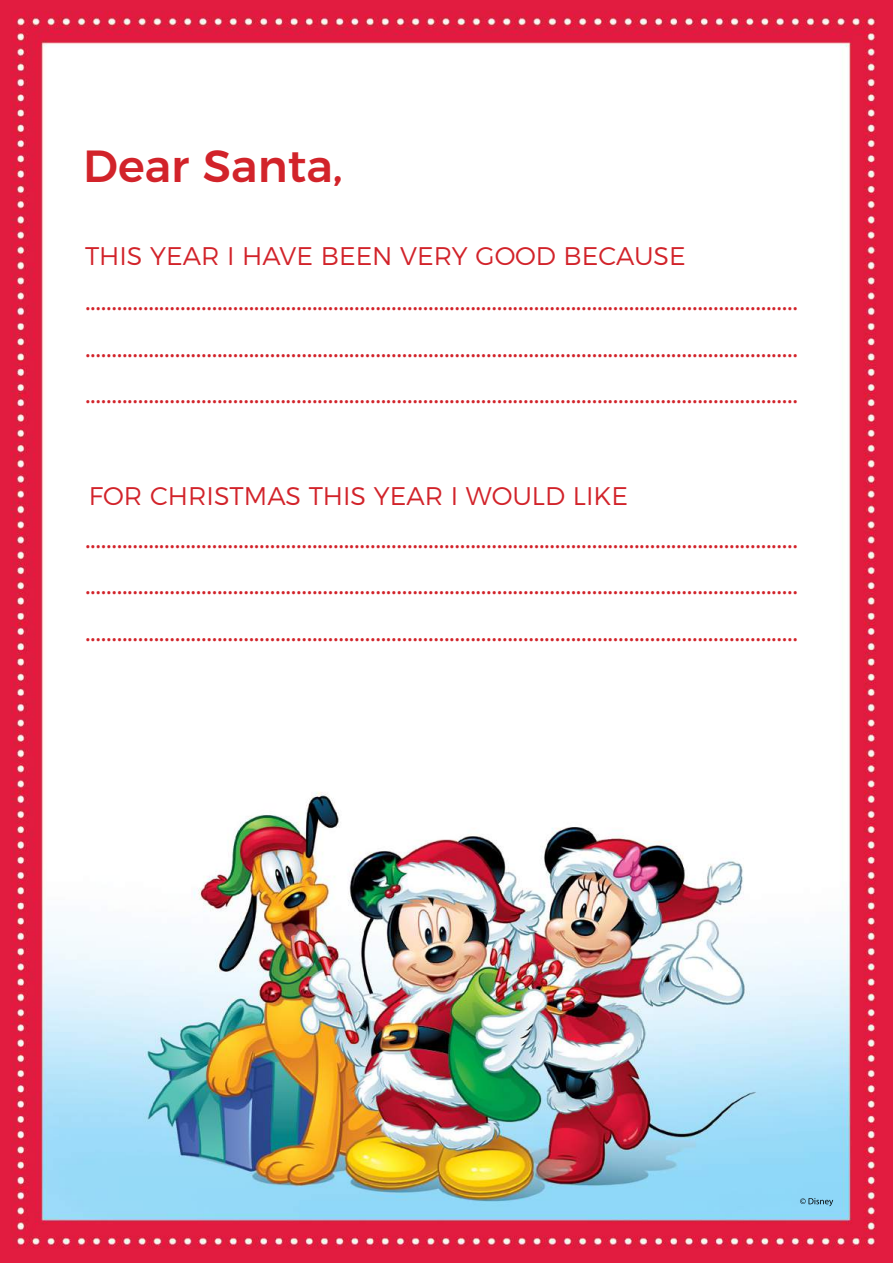
<style>
.page{position:relative;width:893px;height:1263px;background:#fff}
.page>*{position:absolute;margin:0;border:0;box-sizing:border-box;transform-origin:0 0}
.t1{font:500 45px "Montserrat";color:#d2232a}
.t2{font:25.5px/46.5px "Myriad Pro";color:#d2232a;text-align:justify}
.t3{font:300 25.5px "Montserrat";color:#d2232a}
</style>
<div class="page">
<img style="left:0;top:0;width:893px;height:1263px">
<svg style="left:800px;top:1198px;width:33px;height:8px"></svg>
<h1 class="t1" style="left:83px;top:130px;width:261px">Dear Santa,</h1>
<p class="t3" style="left:85px;top:236px;width:602px">THIS YEAR I HAVE BEEN VERY GOOD BECAUSE</p>
<p class="t2" style="left:85px;top:278px;width:714px">....................................................................................................................................... ....................................................................................................................................... .......................................................................................................................................</p>
<p class="t3" style="left:89px;top:476px;width:541px">FOR CHRISTMAS THIS YEAR I WOULD LIKE</p>
<p class="t2" style="left:85px;top:515px;width:714px">....................................................................................................................................... ....................................................................................................................................... .......................................................................................................................................</p>
</div>
